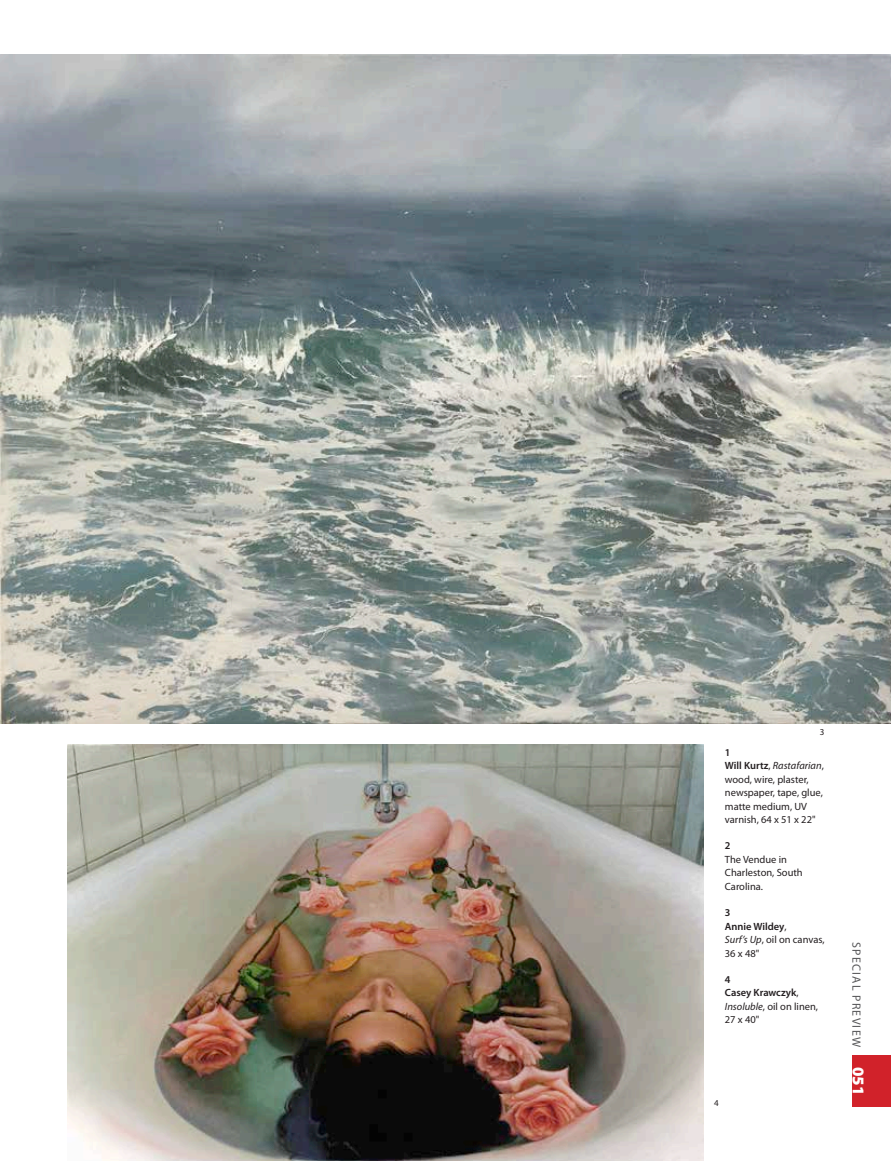
<style>
.page{position:relative;width:891px;height:1161px;background:#fff}
.page>*{position:absolute;margin:0;border:0;box-sizing:border-box;transform-origin:0 0}
.t1{font:900 16.5px "Myriad Pro";color:#fff}
.t2{font:12px "Myriad Pro";letter-spacing:.1em;color:#58585a}
.t3{font:10.5px/13.5px "Myriad Pro";color:#231e20}
.t4{font:600 10.5px "Myriad Pro";color:#231e20}
.t5{font:9px "Myriad Pro";color:#231e20}
.s1{font-weight:600}
.s2{font-style:italic}
</style>
<div class="page">
<div style="left:853px;top:1055px;width:38px;height:52px;background:#d1222a"></div>
<img style="left:0;top:54px;width:891px;height:670px">
<img style="left:68px;top:744px;width:636px;height:417px">
<p class="t5" style="left:820px;top:727px;width:6px">3</p>
<p class="t3" style="left:725px;top:746px;width:100px"><span class="s1">1<br>Will Kurtz</span>, <span class="s2">Rastafarian</span>, wood, wire, plaster, newspaper, tape, glue, matte medium, UV varnish, 64 x 51 x 22"</p>
<p class="t4" style="left:725px;top:840px;width:7px">2</p>
<p class="t3" style="left:725px;top:853px;width:79px">The Vendue in<br>Charleston, South<br>Carolina.</p>
<p class="t3" style="left:725px;top:906px;width:101px"><span class="s1">3<br>Annie Wildey</span>,<br><span class="s2">Surf’s Up</span>, oil on canvas,<br>36 x 48"</p>
<p class="t3" style="left:725px;top:973px;width:95px"><span class="s1">4<br>Casey Krawczyk</span>,<br><span class="s2">Insoluble</span>, oil on linen,<br>27 x 40"</p>
<p class="t5" style="left:714px;top:1098px;width:6px">4</p>
<p class="t2" style="left:863px;top:942px;width:106px;rotate:90deg">SPECIAL PREVIEW</p>
<h1 class="t1" style="left:868px;top:1067px;width:30px;rotate:90deg">051</h1>
</div>
